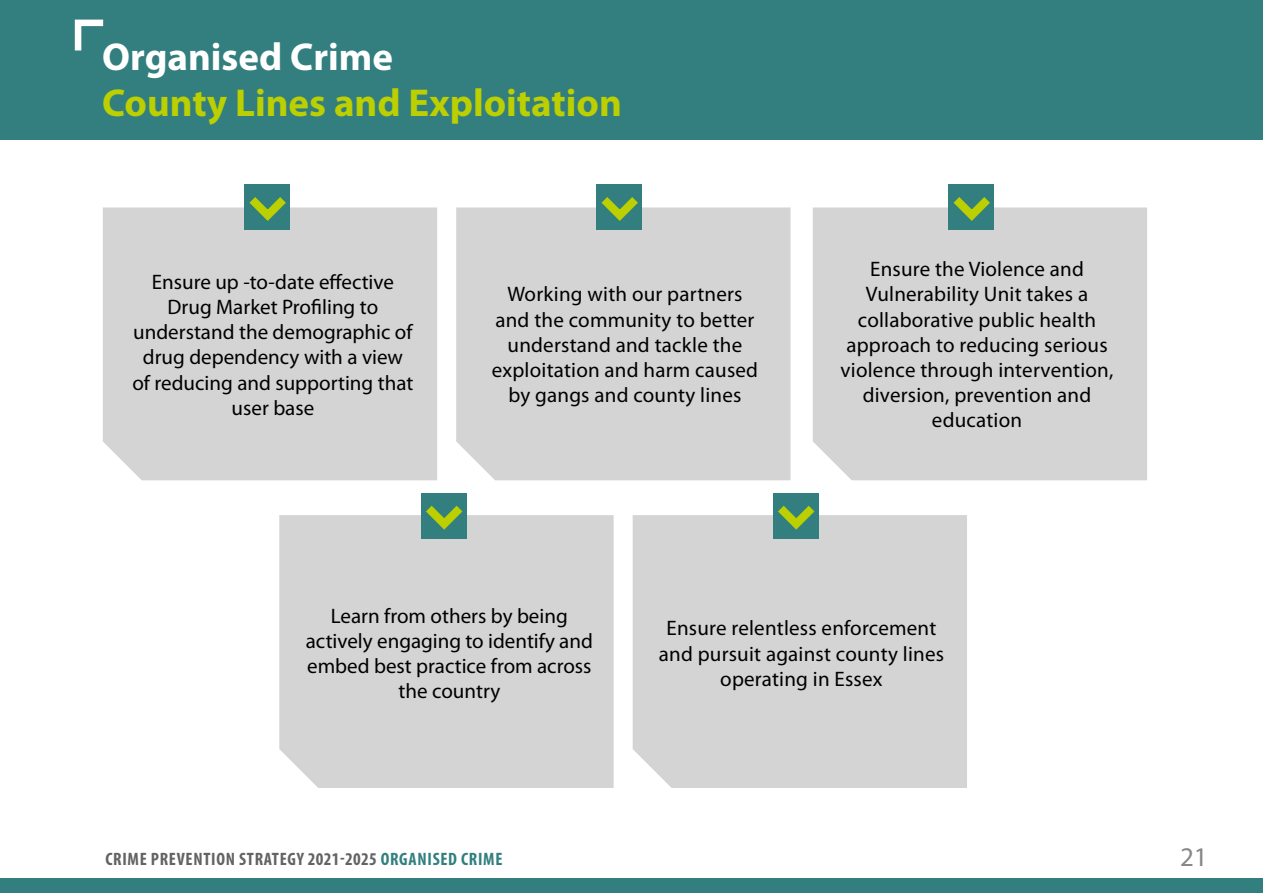
<style>
.page{position:relative;width:1263px;height:893px;background:#fff}
.page>*{position:absolute;margin:0;border:0;box-sizing:border-box;transform-origin:0 0}
.t1{font:700 39px "Myriad Pro";color:#bccf00}
.t2{font:700 39px "Myriad Pro";color:#fff}
.t3{font:27px "Myriad Pro";color:#878787}
.t4{font:21px/25.2px "Myriad Pro";letter-spacing:.01em;color:#000;text-align:center}
.t5{font:700 condensed 18px "Myriad Pro";letter-spacing:.04em;color:#646363}
.s1{color:#337f7f}
</style>
<div class="page">
<div style="left:0;top:878px;width:1262px;height:15px;background:#337f7f"></div>
<div style="left:0;top:0;width:1263px;height:139px;background:#337f7f"></div>
<svg style="left:74px;top:19px;width:30px;height:32px"></svg>
<div style="left:103px;top:207px;width:334px;height:273px;background:#d4d4d4"></div>
<div style="left:279px;top:515px;width:335px;height:273px;background:#d4d4d4"></div>
<div style="left:456px;top:207px;width:334px;height:273px;background:#d4d4d4"></div>
<div style="left:633px;top:515px;width:334px;height:273px;background:#d4d4d4"></div>
<div style="left:813px;top:207px;width:334px;height:273px;background:#d4d4d4"></div>
<div style="left:773px;top:493px;width:45px;height:46px;background:#337f7f"></div>
<svg style="left:769px;top:497px;width:54px;height:38px"></svg>
<div style="left:421px;top:493px;width:45px;height:46px;background:#337f7f"></div>
<svg style="left:417px;top:497px;width:54px;height:38px"></svg>
<div style="left:948px;top:185px;width:46px;height:45px;background:#337f7f"></div>
<svg style="left:945px;top:197px;width:53px;height:30px"></svg>
<div style="left:596px;top:185px;width:46px;height:45px;background:#337f7f"></div>
<svg style="left:593px;top:197px;width:53px;height:30px"></svg>
<div style="left:244px;top:185px;width:46px;height:45px;background:#337f7f"></div>
<svg style="left:241px;top:197px;width:53px;height:30px"></svg>
<h1 class="t2" style="left:102px;top:35px;width:292px">Organised Crime</h1>
<h1 class="t1" style="left:102px;top:81px;width:521px">County Lines and Exploitation</h1>
<p class="t4" style="left:132px;top:270px;width:282px">Ensure up -to-date effective<br>Drug Market Profiling to understand the demographic of drug dependency with a view of reducing and supporting that user base</p>
<p class="t4" style="left:492px;top:282px;width:268px">Working with our partners and the community to better understand and tackle the exploitation and harm caused by gangs and county lines</p>
<p class="t4" style="left:840px;top:257px;width:274px">Ensure the Violence and<br>Vulnerability Unit takes a collaborative public health approach to reducing serious violence through intervention, diversion, prevention and education</p>
<p class="t4" style="left:306px;top:603px;width:288px">Learn from others by being actively engaging to identify and embed best practice from across the country</p>
<p class="t5" style="left:105px;top:849px;width:399px">CRIME PREVENTION STRATEGY 2021-2025 <span class="s1">ORGANISED CRIME</span></p>
<p class="t4" style="left:659px;top:616px;width:287px">Ensure relentless enforcement and pursuit against county lines operating in Essex</p>
<p class="t3" style="left:1180px;top:842px;width:29px">21</p>
</div>
